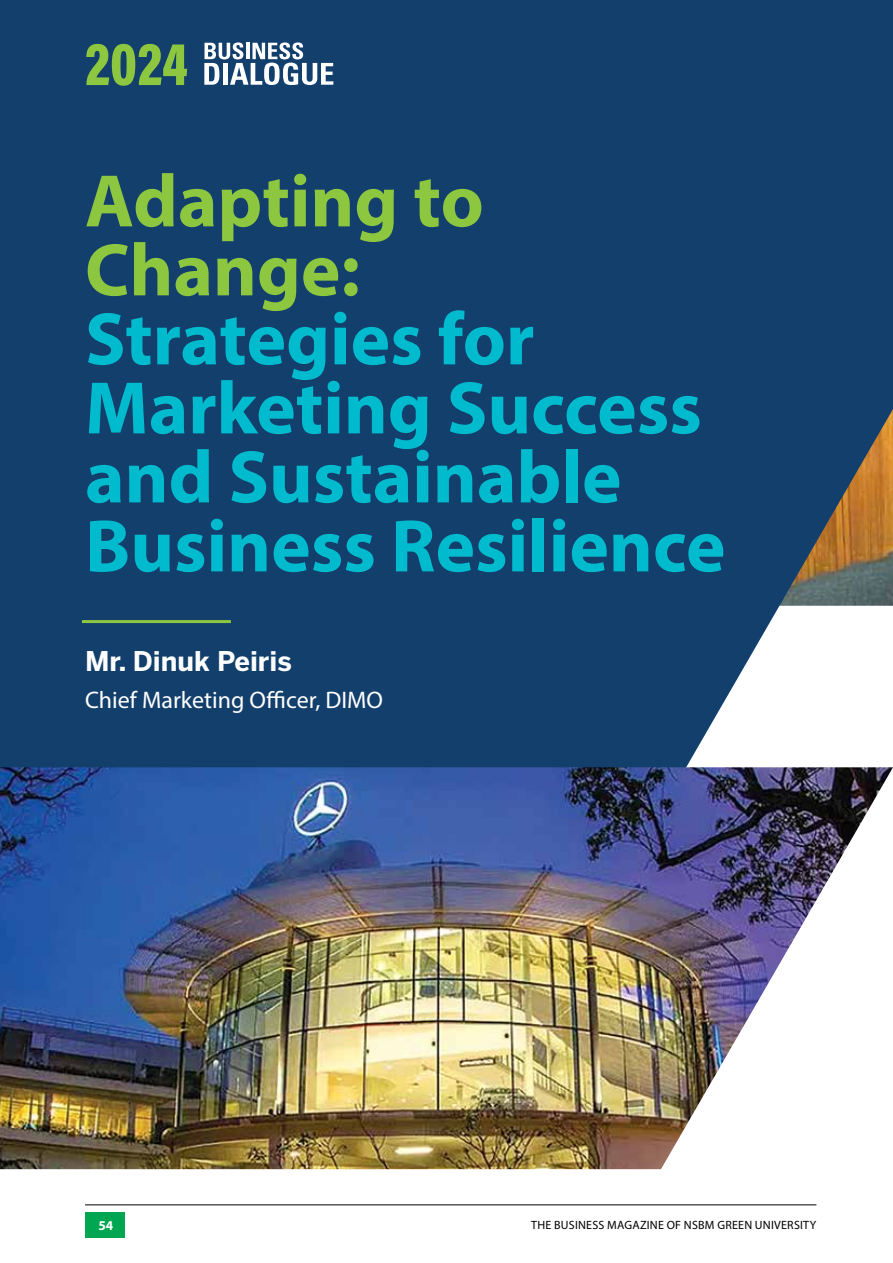
<style>
.page{position:relative;width:893px;height:1263px;background:#fff}
.page>*{position:absolute;margin:0;border:0;box-sizing:border-box;transform-origin:0 0}
.t1{font:700 75px/69px "Myriad Pro";color:#00bbce}
.t2{font:700 75px/69px "Myriad Pro";color:#8dc63f}
.t3{font:61.95px "Acumin Variable Concept";color:#8dc63f;scale:.92 1}
.t4{font:700 27px "Benton Sans";color:#fff}
.t5{font:24px "Myriad Pro";color:#fff}
.t6{font:700 13.5px "Myriad Pro";color:#fff}
.t7{font:12px "Myriad Pro";letter-spacing:.02em;color:#000}
</style>
<div class="page">
<div style="left:0;top:0;width:893px;height:767px;background:#133f6d"></div>
<hr style="left:82px;top:620px;width:149px;height:3px;background:#8dc63f">
<img style="left:0;top:767px;width:893px;height:402px">
<svg style="left:204px;top:42px;width:129px;height:43px"></svg>
<hr style="left:85px;top:1204px;width:731px;height:1px;background:#000">
<div style="left:85px;top:1212px;width:39px;height:26px;background:#00a651"></div>
<p class="t3" style="left:85px;top:21px;width:113px">2024</p>
<p class="t2" style="left:85px;top:164px;width:400px">Adapting to<br>Change:</p>
<p class="t1" style="left:85px;top:302px;width:642px">Strategies for<br>Marketing Success and Sustainable<br>Business Resilience</p>
<p class="t4" style="left:85px;top:645px;width:208px">Mr. Dinuk Peiris</p>
<p class="t5" style="left:85px;top:685px;width:299px">Chief Marketing Officer, DIMO</p>
<p class="t6" style="left:90px;top:1216px;width:25px">5454</p>
<p class="t7" style="left:531px;top:1217px;width:287px">THE BUSINESS MAGAZINE OF NSBM GREEN UNIVERSITY</p>
</div>
